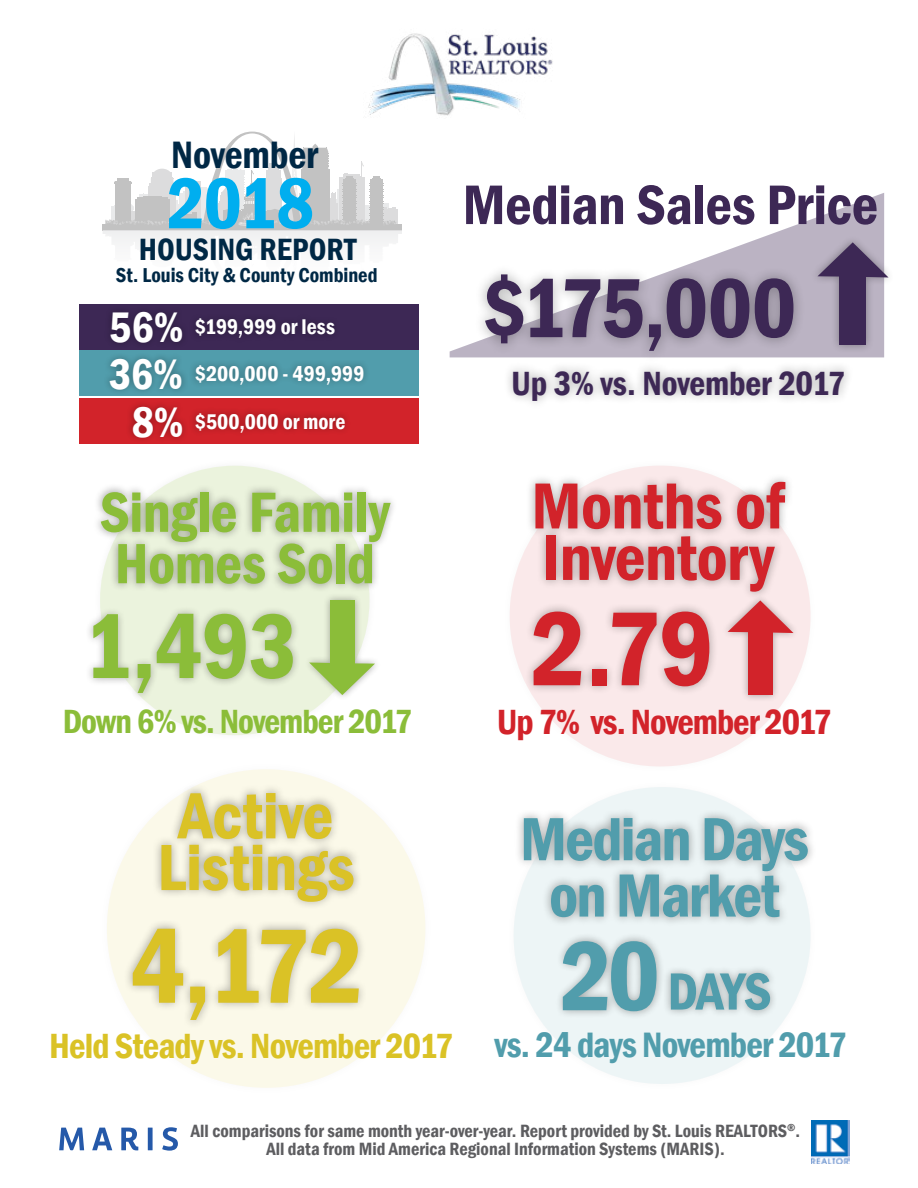
<style>
.page{position:relative;width:918px;height:1188px;background:#fff}
.page>*{position:absolute;margin:0;border:0;box-sizing:border-box;transform-origin:0 0}
.t1{font:600 condensed 109.35px "Franklin Gothic";color:#dac226}
.t2{font:600 condensed 108.9px "Franklin Gothic";color:#d2232a}
.t3{font:600 condensed 94.95px "Franklin Gothic";color:#8bbd39}
.t4{font:600 condensed 86.85px "Franklin Gothic";letter-spacing:-.02em;color:#3d2855}
.t5{font:600 condensed 74.55px "Franklin Gothic";color:#00aeef}
.t6{font:600 condensed 67.65px/51.8px "Franklin Gothic";letter-spacing:-.005em;color:#dac226;text-align:center}
.t7{font:600 condensed 67.35px/51.4px "Franklin Gothic";letter-spacing:-.01em;color:#d2232a}
.t8{font:600 condensed 63px/56.2px "Franklin Gothic";letter-spacing:-.03em;color:#519dac;text-align:center}
.t9{font:600 condensed 58.65px/51.4px "Franklin Gothic";letter-spacing:-.01em;color:#8bbd39}
.t10{font:600 condensed 57.75px "Franklin Gothic";letter-spacing:-.01em;color:#3d2855}
.t11{font:600 condensed 54.15px "Franklin Gothic";color:#519dac}
.t12{font:600 condensed 43.95px/47.2px "Franklin Gothic";color:#fff;text-align:center}
.t13{font:600 condensed 39.3px "Franklin Gothic";letter-spacing:-.005em;color:#002845}
.t14{font:600 condensed 36.3px "Franklin Gothic";letter-spacing:-.025em;color:#519dac}
.t15{font:600 condensed 36px "Franklin Gothic";letter-spacing:-.025em;color:#dac226}
.t16{font:600 condensed 36px "Franklin Gothic";letter-spacing:-.03em;color:#d2232a}
.t17{font:600 condensed 34.5px "Franklin Gothic";letter-spacing:-.03em;color:#8bbd39}
.t18{font:600 condensed 34.5px "Franklin Gothic";letter-spacing:-.005em;color:#3d2855}
.t19{font:600 condensed 31.65px "Franklin Gothic";color:#002845}
.t20{font:600 condensed 21.9px/47.2px "Franklin Gothic";color:#fff}
.t21{font:600 condensed 20.7px "Franklin Gothic";color:#002845}
.t22{font:600 condensed 18.3px/18.3px "Franklin Gothic";color:#5d5d60;text-align:center}
.s1{font-size:102px}
</style>
<div class="page">
<svg style="left:450px;top:193px;width:434px;height:164px"></svg>
<div style="left:374px;top:209px;width:24px;height:16px;background:#dcdcdd"></div>
<div style="left:103px;top:224px;width:299px;height:6px;background:#c2c2c2"></div>
<svg style="left:103px;top:131px;width:294px;height:113px"></svg>
<div style="left:510px;top:466px;width:301px;height:300px;background:#fae9ea;border-radius:50%"></div>
<div style="left:473px;top:263px;width:333px;height:101px;background:#000;opacity:.32"></div>
<div style="left:503px;top:361px;width:351px;height:49px;background:#000;opacity:.32"></div>
<img style="left:368px;top:33px;width:185px;height:83px">
<div style="left:810px;top:235px;width:86px;height:118px;background:#000;opacity:.32"></div>
<svg style="left:818px;top:242px;width:71px;height:35px;background:#7e708d"></svg>
<div style="left:840px;top:276px;width:26px;height:68px;background:#3d2855"></div>
<div style="left:524px;top:602px;width:195px;height:94px;background:#000;opacity:.32"></div>
<div style="left:525px;top:473px;width:269px;height:127px;background:#000;opacity:.35"></div>
<div style="left:100px;top:466px;width:270px;height:269px;background:#ebf3dd;border-radius:50%"></div>
<div style="left:107px;top:769px;width:318px;height:319px;background:#fbf9e9;border-radius:50%"></div>
<div style="left:85px;top:606px;width:216px;height:96px;background:#000;opacity:.32"></div>
<div style="left:93px;top:484px;width:305px;height:109px;background:#000;opacity:.35"></div>
<div style="left:123px;top:919px;width:244px;height:111px;background:#000;opacity:.32"></div>
<div style="left:152px;top:784px;width:211px;height:126px;background:#000;opacity:.35"></div>
<svg style="left:59px;top:1128px;width:25px;height:22px"></svg>
<svg style="left:92px;top:1128px;width:20px;height:22px"></svg>
<svg style="left:121px;top:1128px;width:17px;height:22px"></svg>
<div style="left:148px;top:1128px;width:5px;height:22px;background:#2559a9"></div>
<svg style="left:162px;top:1127px;width:16px;height:24px"></svg>
<div style="left:79px;top:304px;width:340px;height:46px;background:#3d2855"></div>
<div style="left:79px;top:351px;width:340px;height:45px;background:#519dac"></div>
<div style="left:79px;top:398px;width:340px;height:46px;background:#d2232a"></div>
<div style="left:103px;top:306px;width:86px;height:43px;background:#36234c"></div>
<div style="left:102px;top:353px;width:87px;height:42px;background:#000;opacity:.32"></div>
<div style="left:126px;top:401px;width:63px;height:42px;background:#000;opacity:.32"></div>
<div style="left:189px;top:313px;width:153px;height:31px;background:#39254f"></div>
<div style="left:189px;top:359px;width:181px;height:32px;background:#000;opacity:.32"></div>
<div style="left:189px;top:407px;width:163px;height:32px;background:#000;opacity:.32"></div>
<div style="left:514px;top:787px;width:297px;height:297px;background:#edf5f6;border-radius:50%"></div>
<div style="left:555px;top:933px;width:110px;height:86px;background:#000;opacity:.32"></div>
<div style="left:663px;top:965px;width:115px;height:54px;background:#000;opacity:.32"></div>
<div style="left:514px;top:808px;width:303px;height:118px;background:#000;opacity:.35"></div>
<img style="left:812px;top:1121px;width:37px;height:43px">
<div style="left:721px;top:594px;width:79px;height:108px;background:#000;opacity:.32"></div>
<svg style="left:728px;top:600px;width:65px;height:33px"></svg>
<div style="left:748px;top:631px;width:25px;height:64px;background:#d2232a"></div>
<div style="left:303px;top:593px;width:78px;height:109px;background:#000;opacity:.32"></div>
<svg style="left:309px;top:663px;width:66px;height:32px"></svg>
<div style="left:330px;top:600px;width:25px;height:64px;background:#8bbd39"></div>
<h3 class="t13" style="left:171px;top:128px;width:149px">November</h3>
<h3 class="t5" style="left:167px;top:154px;width:149px">2018</h3>
<h3 class="t19" style="left:139px;top:228px;width:219px">HOUSING REPORT</h3>
<p class="t21" style="left:116px;top:262px;width:263px">St. Louis City &amp; County Combined</p>
<h3 class="t12" style="left:109px;top:303px;width:76px">56%<br>36%<br>8%</h3>
<p class="t20" style="left:195px;top:303px;width:171px">$199,999 or less $200,000 - 499,999 $500,000 or more</p>
<h3 class="t9" style="left:100px;top:486px;width:291px">Single Family<br>Homes Sold</h3>
<h3 class="t3" style="left:84px;top:583px;width:215px">1,493</h3>
<h3 class="t17" style="left:63px;top:698px;width:351px">Down 6% vs. November 2017</h3>
<h3 class="t10" style="left:462px;top:166px;width:417px">Median Sales Price</h3>
<h3 class="t4" style="left:482px;top:250px;width:316px">$175,000</h3>
<h3 class="t18" style="left:511px;top:360px;width:336px">Up 3% vs. November 2017</h3>
<h3 class="t7" style="left:531px;top:479px;width:255px">Months of<br>Inventory</h3>
<h2 class="t2" style="left:531px;top:576px;width:186px">2.79</h2>
<h3 class="t16" style="left:497px;top:698px;width:336px">Up 7% vs. November 2017</h3>
<h3 class="t6" style="left:157px;top:789px;width:199px">Active<br>Listings</h3>
<h1 class="t1" style="left:130px;top:893px;width:235px">4,172</h1>
<h3 class="t15" style="left:49px;top:1022px;width:406px">Held Steady vs. November 2017</h3>
<h3 class="t8" style="left:520px;top:810px;width:291px">Median Days on Market</h3>
<h3 class="t11" style="left:560px;top:955px;width:213px"><span class="s1">20</span> DAYS</h3>
<h3 class="t14" style="left:494px;top:1021px;width:354px">vs. 24 days November 2017</h3>
<p class="t22" style="left:191px;top:1122px;width:611px">All comparisons for same month year-over-year. Report provided by St. Louis REALTORS<sup>®</sup>.<br>All data from Mid America Regional Information Systems (MARIS).</p>
</div>
